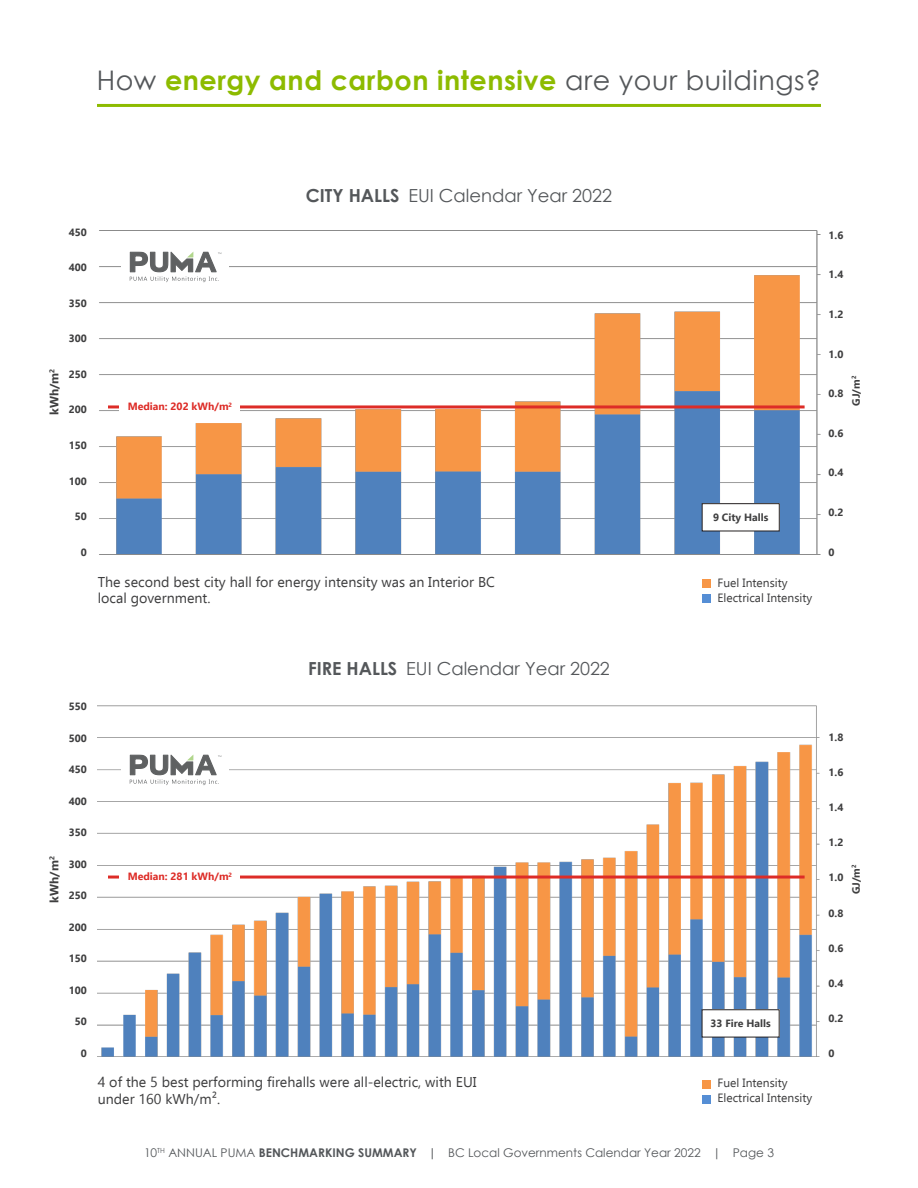
<style>
.page{position:relative;width:918px;height:1188px;background:#fff}
.page>*{position:absolute;margin:0;border:0;box-sizing:border-box;transform-origin:0 0}
.Header_1{font:700 27px "Century Gothic";letter-spacing:.02em;color:#8dbb00}
.Chart_title{font:18px "Century Gothic";color:#54575a}
.Copy{font:14.25px/16.5px "Ebrima";color:#3e3e3f}
.t1{font:12px "Century Gothic";color:#54575a}
.Legend_Text{font:12px "Ebrima";color:#3e3e3f}
.t2{font:700 12px "Ebrima";letter-spacing:-.005em;color:#3e3e3f}
.t3{font:700 10.5px "Ebrima";color:#3e3e3f}
.t4{font:700 10.5px "Ebrima";color:#dd2c27}
.s1{font-weight:400;color:#54575a}
.s2{font-weight:700}
</style>
<div class="page">
<img style="left:98px;top:705px;width:722px;height:352px">
<div style="left:702px;top:579px;width:9px;height:9px;background:#f79646"></div>
<div style="left:702px;top:594px;width:9px;height:9px;background:#558ed5"></div>
<div style="left:702px;top:1080px;width:9px;height:9px;background:#f79646"></div>
<div style="left:702px;top:1095px;width:9px;height:9px;background:#558ed5"></div>
<img style="left:99px;top:230px;width:721px;height:325px">
<hr style="left:108px;top:876px;width:697px;height:3px;background:#dd2c27">
<div style="left:120px;top:868px;width:120px;height:16px;background:#fff"></div>
<div style="left:122px;top:247px;width:108px;height:40px;background:#fff"></div>
<svg style="left:130px;top:252px;width:91px;height:30px"></svg>
<div style="left:122px;top:750px;width:108px;height:40px;background:#fff"></div>
<svg style="left:130px;top:755px;width:91px;height:30px"></svg>
<div style="left:702px;top:504px;width:77px;height:27px;background:#fff"></div>
<div style="left:702px;top:503px;width:77px;height:28px;border:1px solid #231f20"></div>
<div style="left:702px;top:1010px;width:77px;height:27px;background:#fff"></div>
<hr style="left:108px;top:405px;width:697px;height:3px;background:#dd2c27">
<div style="left:120px;top:398px;width:120px;height:16px;background:#fff"></div>
<hr style="left:97px;top:104px;width:724px;height:3px;background:#8dbb00">
<p class="Header_1" style="left:97px;top:60px;width:726px"><span class="s1">How</span> energy and carbon intensive <span class="s1">are your buildings?</span></p>
<p class="t2" style="left:45px;top:415px;width:48px;rotate:-90deg">kWh/m<sup>2</sup></p>
<p class="t3" style="left:69px;top:224px;width:20px">450</p>
<p class="t3" style="left:69px;top:259px;width:20px">400</p>
<p class="t3" style="left:69px;top:295px;width:20px">350</p>
<p class="t3" style="left:69px;top:330px;width:20px">300</p>
<p class="t3" style="left:69px;top:366px;width:20px">250</p>
<p class="t3" style="left:69px;top:401px;width:20px">200</p>
<p class="t3" style="left:69px;top:437px;width:20px">150</p>
<p class="t3" style="left:69px;top:473px;width:20px">100</p>
<p class="t3" style="left:75px;top:508px;width:14px">50</p>
<p class="t3" style="left:81px;top:544px;width:8px">0</p>
<p class="Chart_title" style="left:306px;top:183px;width:308px"><span class="s2">CITY HALLS</span> EUI Calendar Year 2022</p>
<p class="t4" style="left:128px;top:398px;width:106px">Median: 202 kWh/m<sup>2</sup></p>
<p class="Copy" style="left:98px;top:573px;width:399px">The second best city hall for energy intensity was an Interior BC local government.</p>
<p class="t3" style="left:713px;top:509px;width:57px">9 City Halls</p>
<p class="Legend_Text" style="left:717px;top:573px;width:72px">Fuel Intensity</p>
<p class="Legend_Text" style="left:717px;top:588px;width:96px">Electrical Intensity</p>
<p class="t3" style="left:829px;top:227px;width:16px">1.6</p>
<p class="t3" style="left:829px;top:266px;width:16px">1.4</p>
<p class="t3" style="left:829px;top:306px;width:16px">1.2</p>
<p class="t3" style="left:829px;top:346px;width:16px">1.0</p>
<p class="t3" style="left:829px;top:385px;width:16px">0.8</p>
<p class="t3" style="left:829px;top:425px;width:16px">0.6</p>
<p class="t3" style="left:829px;top:464px;width:16px">0.4</p>
<p class="t3" style="left:829px;top:504px;width:16px">0.2</p>
<p class="t3" style="left:829px;top:544px;width:8px">0</p>
<p class="t3" style="left:848px;top:406px;width:31px;rotate:-90deg">GJ/m<sup>2</sup></p>
<p class="t2" style="left:45px;top:903px;width:48px;rotate:-90deg">kWh/m<sup>2</sup></p>
<p class="t3" style="left:69px;top:698px;width:20px">550</p>
<p class="t3" style="left:69px;top:730px;width:20px">500</p>
<p class="t3" style="left:69px;top:761px;width:20px">450</p>
<p class="t3" style="left:69px;top:793px;width:20px">400</p>
<p class="t3" style="left:69px;top:824px;width:20px">350</p>
<p class="t3" style="left:69px;top:856px;width:20px">300</p>
<p class="t3" style="left:69px;top:887px;width:20px">250</p>
<p class="t3" style="left:69px;top:919px;width:20px">200</p>
<p class="t3" style="left:69px;top:950px;width:20px">150</p>
<p class="t3" style="left:69px;top:982px;width:20px">100</p>
<p class="t3" style="left:75px;top:1013px;width:14px">50</p>
<p class="t3" style="left:81px;top:1045px;width:8px">0</p>
<p class="Chart_title" style="left:308px;top:656px;width:303px"><span class="s2">FIRE HALLS</span> EUI Calendar Year 2022</p>
<p class="t4" style="left:128px;top:868px;width:106px">Median: 281 kWh/m<sup>2</sup></p>
<p class="Copy" style="left:98px;top:1074px;width:380px">4 of the 5 best performing firehalls were all-electric, with EUI under 160 kWh/m².</p>
<p class="t3" style="left:710px;top:1015px;width:62px">33 Fire Halls</p>
<p class="Legend_Text" style="left:717px;top:1074px;width:72px">Fuel Intensity</p>
<p class="Legend_Text" style="left:717px;top:1089px;width:96px">Electrical Intensity</p>
<p class="t3" style="left:829px;top:729px;width:16px">1.8</p>
<p class="t3" style="left:829px;top:764px;width:16px">1.6</p>
<p class="t3" style="left:829px;top:799px;width:16px">1.4</p>
<p class="t3" style="left:829px;top:834px;width:16px">1.2</p>
<p class="t3" style="left:829px;top:869px;width:16px">1.0</p>
<p class="t3" style="left:829px;top:905px;width:16px">0.8</p>
<p class="t3" style="left:829px;top:940px;width:16px">0.6</p>
<p class="t3" style="left:829px;top:975px;width:16px">0.4</p>
<p class="t3" style="left:829px;top:1010px;width:16px">0.2</p>
<p class="t3" style="left:829px;top:1045px;width:8px">0</p>
<p class="t3" style="left:848px;top:894px;width:31px;rotate:-90deg">GJ/m<sup>2</sup></p>
<p class="t1" style="left:144px;top:1144px;width:631px">10<sup>TH</sup> ANNUAL PUMA <span class="s2">BENCHMARKING SUMMARY |</span> BC Local Governments Calendar Year 2022 | Page 3</p>
</div>
